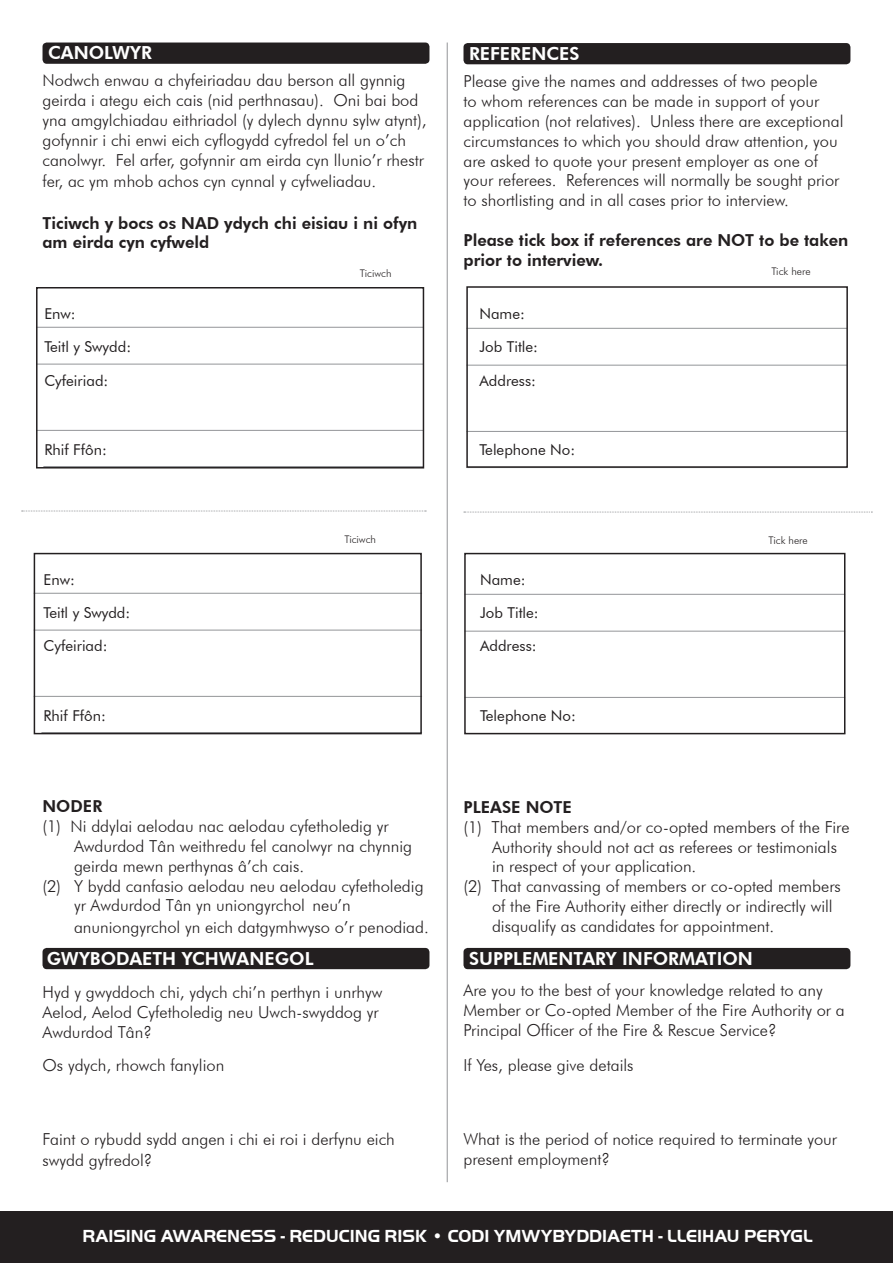
<style>
.page{position:relative;width:893px;height:1263px;background:#fff}
.page>*{position:absolute;margin:0;border:0;box-sizing:border-box;transform-origin:0 0}
.t1{font:800 18px "Futura BT";color:#fff}
.t2{font:700 18px "Handel Got D";color:#fff}
.t3{font:300 16.5px/19.8px "Futura BT";color:#231f20}
.t4{font:800 16.5px/19.8px "Futura BT";color:#231f20}
.t5{font:15px "Futura BT";color:#231f20}
.t6{font:300 10.5px "Futura BT";color:#231f20}
</style>
<div class="page">
<div style="left:0;top:1212px;width:893px;height:51px;background:#231f20"></div>
<div style="left:463px;top:43px;width:387px;height:21px;background:#231f20;border-radius:4px"></div>
<div style="left:43px;top:43px;width:386px;height:21px;background:#231f20;border-radius:4px"></div>
<hr style="left:36px;top:327px;width:388px;height:1px;background:#939598">
<hr style="left:36px;top:364px;width:388px;height:1px;background:#939598">
<hr style="left:36px;top:430px;width:388px;height:1px;background:#939598">
<hr style="left:466px;top:328px;width:381px;height:1px;background:#939598">
<hr style="left:466px;top:365px;width:381px;height:1px;background:#939598">
<hr style="left:466px;top:431px;width:381px;height:1px;background:#939598">
<div style="left:43px;top:948px;width:386px;height:21px;background:#231f20;border-radius:4px"></div>
<div style="left:463px;top:948px;width:387px;height:21px;background:#231f20;border-radius:4px"></div>
<hr style="left:447px;top:43px;width:1px;height:1139px;background:#939598">
<hr style="left:34px;top:593px;width:388px;height:1px;background:#939598">
<hr style="left:34px;top:630px;width:388px;height:1px;background:#939598">
<hr style="left:34px;top:696px;width:388px;height:1px;background:#939598">
<hr style="left:465px;top:594px;width:380px;height:1px;background:#939598">
<hr style="left:465px;top:631px;width:380px;height:1px;background:#939598">
<hr style="left:465px;top:697px;width:380px;height:1px;background:#939598">
<svg style="left:22px;top:511px;width:404px;height:1px"></svg>
<svg style="left:464px;top:512px;width:408px;height:1px"></svg>
<div style="left:36px;top:287px;width:388px;height:181px;border:2px solid #231f20"></div>
<div style="left:34px;top:553px;width:388px;height:181px;border:2px solid #231f20"></div>
<div style="left:466px;top:286px;width:382px;height:182px;border:2px solid #231f20"></div>
<div style="left:464px;top:553px;width:381px;height:181px;border:2px solid #231f20"></div>
<p class="t1" style="left:48px;top:42px;width:106px">CANOLWYR</p>
<p class="t3" style="left:43px;top:70px;width:386px">Nodwch enwau a chyfeiriadau dau berson all gynnig geirda i ategu eich cais (nid perthnasau). Oni bai bod yna amgylchiadau eithriadol (y dylech dynnu sylw atynt), gofynnir i chi enwi eich cyflogydd cyfredol fel un o’ch canolwyr. Fel arfer, gofynnir am eirda cyn llunio’r rhestr</p>
<p class="t3" style="left:43px;top:171px;width:335px">fer, ac ym mhob achos cyn cynnal y cyfweliadau.</p>
<p class="t4" style="left:43px;top:213px;width:376px">Ticiwch y bocs os NAD ydych chi eisiau i ni ofyn am eirda cyn cyfweld</p>
<p class="t6" style="left:360px;top:267px;width:33px">Ticiwch</p>
<p class="t1" style="left:469px;top:43px;width:112px">REFERENCES</p>
<p class="t3" style="left:463px;top:72px;width:381px">Please give the names and addresses of two people<br>to whom references can be made in support of your application (not relatives). Unless there are exceptional circumstances to which you should draw attention, you are asked to quote your present employer as one of your referees. References will normally be sought prior to shortlisting and in all cases prior to interview.</p>
<p class="t4" style="left:463px;top:230px;width:386px">Please tick box if references are NOT to be taken prior to interview.</p>
<p class="t6" style="left:771px;top:265px;width:41px">Tick here</p>
<p class="t5" style="left:44px;top:305px;width:33px">Enw:</p>
<p class="t5" style="left:479px;top:305px;width:47px">Name:</p>
<p class="t5" style="left:44px;top:338px;width:88px">Teitl y Swydd:</p>
<p class="t5" style="left:479px;top:338px;width:60px">Job Title:</p>
<p class="t5" style="left:44px;top:371px;width:65px">Cyfeiriad:</p>
<p class="t5" style="left:479px;top:371px;width:58px">Address:</p>
<p class="t5" style="left:44px;top:440px;width:64px">Rhif Ffôn:</p>
<p class="t5" style="left:479px;top:440px;width:97px">Telephone No:</p>
<p class="t6" style="left:344px;top:533px;width:33px">Ticiwch</p>
<p class="t6" style="left:769px;top:534px;width:41px">Tick here</p>
<p class="t5" style="left:44px;top:571px;width:33px">Enw:</p>
<p class="t5" style="left:480px;top:571px;width:47px">Name:</p>
<p class="t5" style="left:44px;top:604px;width:88px">Teitl y Swydd:</p>
<p class="t5" style="left:480px;top:604px;width:60px">Job Title:</p>
<p class="t5" style="left:44px;top:637px;width:65px">Cyfeiriad:</p>
<p class="t5" style="left:480px;top:637px;width:58px">Address:</p>
<p class="t5" style="left:44px;top:706px;width:64px">Rhif Ffôn:</p>
<p class="t5" style="left:480px;top:706px;width:97px">Telephone No:</p>
<p class="t4" style="left:43px;top:796px;width:61px">NODER</p>
<p class="t3" style="left:43px;top:816px;width:348px">(1) Ni ddylai aelodau nac aelodau cyfetholedig yr</p>
<p class="t3" style="left:74px;top:836px;width:340px">Awdurdod Tân weithredu fel canolwyr na chynnig geirda mewn perthynas â’ch cais.</p>
<p class="t3" style="left:74px;top:876px;width:351px;text-indent:-31px">(2) Y bydd canfasio aelodau neu aelodau cyfetholedig yr Awdurdod Tân yn uniongyrchol neu’n</p>
<p class="t3" style="left:74px;top:917px;width:356px">anuniongyrchol yn eich datgymhwyso o’r penodiad.</p>
<p class="t4" style="left:463px;top:797px;width:110px">PLEASE NOTE</p>
<p class="t3" style="left:492px;top:817px;width:359px;text-indent:-28px">(1) That members and/or co-opted members of the Fire<br>Authority should not act as referees or testimonials in respect of your application.</p>
<p class="t3" style="left:492px;top:876px;width:350px;text-indent:-28px">(2) That canvassing of members or co-opted members of the Fire Authority either directly or indirectly will disqualify as candidates for appointment.</p>
<p class="t1" style="left:47px;top:948px;width:268px">GWYBODAETH YCHWANEGOL</p>
<p class="t1" style="left:469px;top:947px;width:285px">SUPPLEMENTARY INFORMATION</p>
<p class="t3" style="left:463px;top:980px;width:383px">Are you to the best of your knowledge related to any<br>Member or Co-opted Member of the Fire Authority or a<br>Principal Officer of the Fire &amp; Rescue Service?</p>
<p class="t3" style="left:43px;top:982px;width:341px">Hyd y gwyddoch chi, ydych chi’n perthyn i unrhyw<br>Aelod, Aelod Cyfetholedig neu Uwch-swyddog yr<br>Awdurdod Tân?</p>
<p class="t3" style="left:43px;top:1055px;width:183px">Os ydych, rhowch fanylion</p>
<p class="t3" style="left:463px;top:1055px;width:172px">If Yes, please give details</p>
<p class="t3" style="left:43px;top:1128px;width:354px;line-height:21.6px">Faint o rybudd sydd angen i chi ei roi i derfynu eich swydd gyfredol?</p>
<p class="t3" style="left:463px;top:1129px;width:375px">What is the period of notice required to terminate your present employment?</p>
<p class="t2" style="left:82px;top:1225px;width:732px">RAISING AWARENESS - REDUCING RISK • CODI YMWYBYDDIAETH - LLEIHAU PERYGL</p>
</div>
